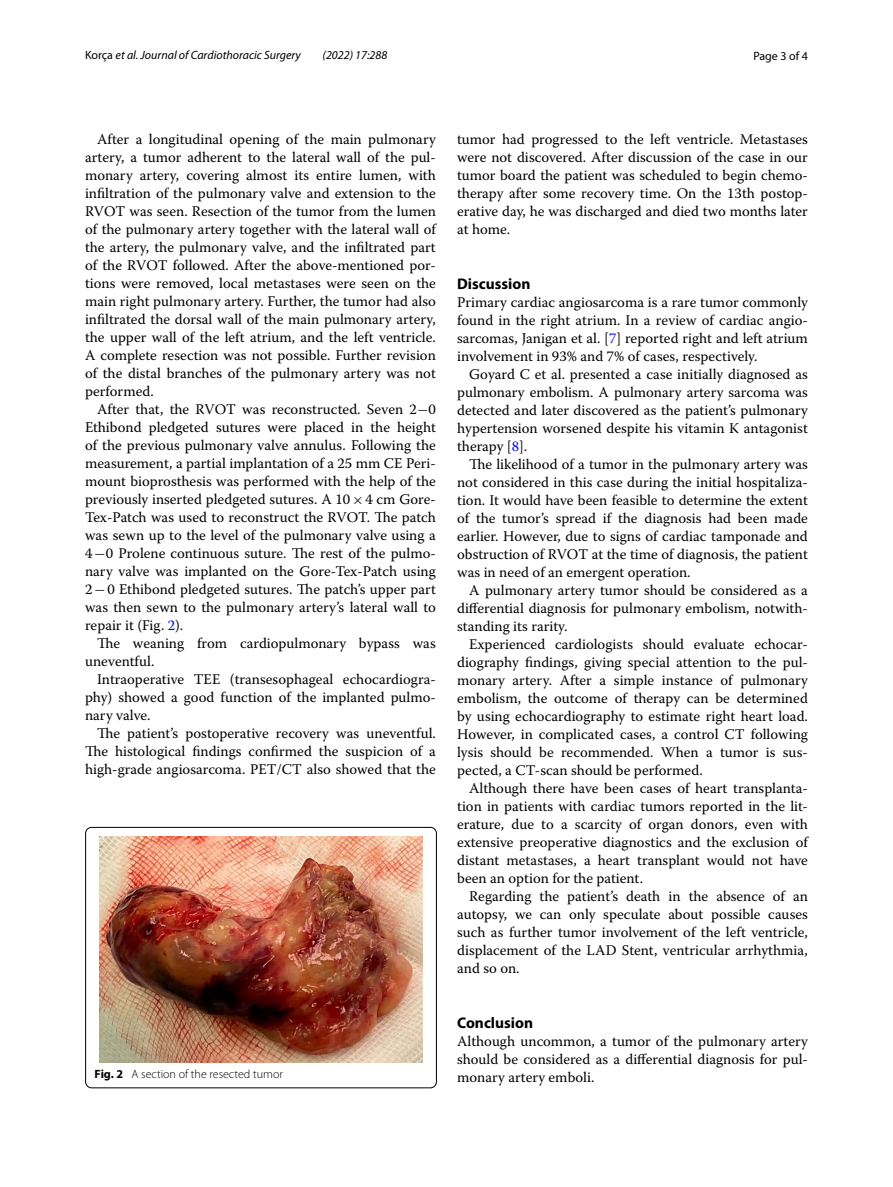
<style>
.page{position:relative;width:893px;height:1187px;background:#fff}
.page>*{position:absolute;margin:0;border:0;box-sizing:border-box;transform-origin:0 0}
.t1{font:700 15.45px "Myriad Pro";color:#000}
.t2{font:14.7px/18px "Warnock Pro";color:#000;text-align:justify}
.t3{font:italic 12px "Myriad Pro";color:#000}
.t4{font:300 12px "Myriad Pro";color:#000}
.t5{font:12px "Myriad Pro";color:#000}
.s1{font-style:normal}
.s2{font-family:"MTSY"}
.s3{color:#00f}
.s4{font-weight:700}
</style>
<div class="page">
<img style="left:99px;top:836px;width:324px;height:226px">
<div style="left:85px;top:827px;width:352px;height:260px;border:1px solid #000;border-radius:6px"></div>
<p class="t3" style="left:85px;top:48px;width:217px"><span class="s1">Korça</span> et al. Journal of Cardiothoracic Surgery</p>
<p class="t3" style="left:323px;top:48px;width:66px">(2022) 17:288</p>
<p class="t5" style="left:753px;top:48px;width:56px">Page 3 of 4</p>
<p class="t2" style="left:85px;top:130px;width:352px;text-indent:12px">After a longitudinal opening of the main pulmonary artery, a tumor adherent to the lateral wall of the pul&shy;monary artery, covering almost its entire lumen, with infiltration of the pulmonary valve and extension to the RVOT was seen. Resection of the tumor from the lumen of the pulmonary artery together with the lateral wall of the artery, the pulmonary valve, and the infiltrated part of the RVOT followed. After the above-mentioned por&shy;tions were removed, local metastases were seen on the main right pulmonary artery. Further, the tumor had also infiltrated the dorsal wall of the main pulmonary artery, the upper wall of the left atrium, and the left ventricle.<br>A complete resection was not possible. Further revision of the distal branches of the pulmonary artery was not performed.</p>
<p class="t2" style="left:85px;top:400px;width:352px;text-indent:12px">After that, the RVOT was reconstructed. Seven 2<span class="s2">−</span>0<br>Ethibond pledgeted sutures were placed in the height of the previous pulmonary valve annulus. Following the measurement, a partial implantation of a 25 mm CE Peri&shy;mount bioprosthesis was performed with the help of the previously inserted pledgeted sutures. A 10<span class="s2">×</span>4 cm Gore-Tex-Patch was used to reconstruct the RVOT. The patch was sewn up to the level of the pulmonary valve using a 4<span class="s2">−</span>0 Prolene continuous suture. The rest of the pulmo&shy;nary valve was implanted on the Gore-Tex-Patch using 2<span class="s2">−</span>0 Ethibond pledgeted sutures. The patch’s upper part was then sewn to the pulmonary artery’s lateral wall to repair it (Fig. <span class="s3">2</span>).</p>
<p class="t2" style="left:85px;top:634px;width:352px;text-indent:12px">The weaning from cardiopulmonary bypass was uneventful.</p>
<p class="t2" style="left:85px;top:670px;width:352px;text-indent:12px">Intraoperative TEE (transesophageal echocardiogra&shy;phy) showed a good function of the implanted pulmo&shy;nary valve.</p>
<p class="t2" style="left:85px;top:724px;width:352px;text-indent:12px">The patient’s postoperative recovery was uneventful.<br>The histological findings confirmed the suspicion of a high-grade angiosarcoma. PET/CT also showed that the</p>
<p class="t4" style="left:95px;top:1067px;width:190px"><span class="s4">Fig. 2</span> A section of the resected tumor</p>
<p class="t2" style="left:457px;top:130px;width:352px">tumor had progressed to the left ventricle. Metastases were not discovered. After discussion of the case in our tumor board the patient was scheduled to begin chemo&shy;therapy after some recovery time. On the 13th postop&shy;erative day, he was discharged and died two months later at home.</p>
<p class="t1" style="left:457px;top:273px;width:75px">Discussion</p>
<p class="t2" style="left:457px;top:292px;width:352px">Primary cardiac angiosarcoma is a rare tumor commonly found in the right atrium. In a review of cardiac angio&shy;sarcomas, Janigan et al. [<span class="s3">7</span>] reported right and left atrium involvement in 93% and 7% of cases, respectively.</p>
<p class="t2" style="left:457px;top:364px;width:352px;text-indent:12px">Goyard C et al. presented a case initially diagnosed as pulmonary embolism. A pulmonary artery sarcoma was detected and later discovered as the patient’s pulmonary hypertension worsened despite his vitamin K antagonist therapy [<span class="s3">8</span>].</p>
<p class="t2" style="left:457px;top:454px;width:352px;text-indent:12px">The likelihood of a tumor in the pulmonary artery was not considered in this case during the initial hospitaliza&shy;tion. It would have been feasible to determine the extent of the tumor’s spread if the diagnosis had been made earlier. However, due to signs of cardiac tamponade and obstruction of RVOT at the time of diagnosis, the patient was in need of an emergent operation.</p>
<p class="t2" style="left:457px;top:580px;width:352px;text-indent:12px">A pulmonary artery tumor should be considered as a differential diagnosis for pulmonary embolism, notwith&shy;standing its rarity.</p>
<p class="t2" style="left:457px;top:634px;width:352px;text-indent:12px">Experienced cardiologists should evaluate echocar&shy;diography findings, giving special attention to the pul&shy;monary artery. After a simple instance of pulmonary embolism, the outcome of therapy can be determined by using echocardiography to estimate right heart load.<br>However, in complicated cases, a control CT following lysis should be recommended. When a tumor is sus&shy;pected, a CT-scan should be performed.</p>
<p class="t2" style="left:457px;top:778px;width:352px;text-indent:12px">Although there have been cases of heart transplanta&shy;tion in patients with cardiac tumors reported in the lit&shy;erature, due to a scarcity of organ donors, even with extensive preoperative diagnostics and the exclusion of distant metastases, a heart transplant would not have been an option for the patient.</p>
<p class="t2" style="left:457px;top:886px;width:352px;text-indent:12px">Regarding the patient’s death in the absence of an autopsy, we can only speculate about possible causes such as further tumor involvement of the left ventricle, displacement of the LAD Stent, ventricular arrhythmia, and so on.</p>
<p class="t1" style="left:457px;top:1012px;width:77px">Conclusion</p>
<p class="t2" style="left:457px;top:1031px;width:352px">Although uncommon, a tumor of the pulmonary artery should be considered as a differential diagnosis for pul&shy;monary artery emboli.</p>
</div>
